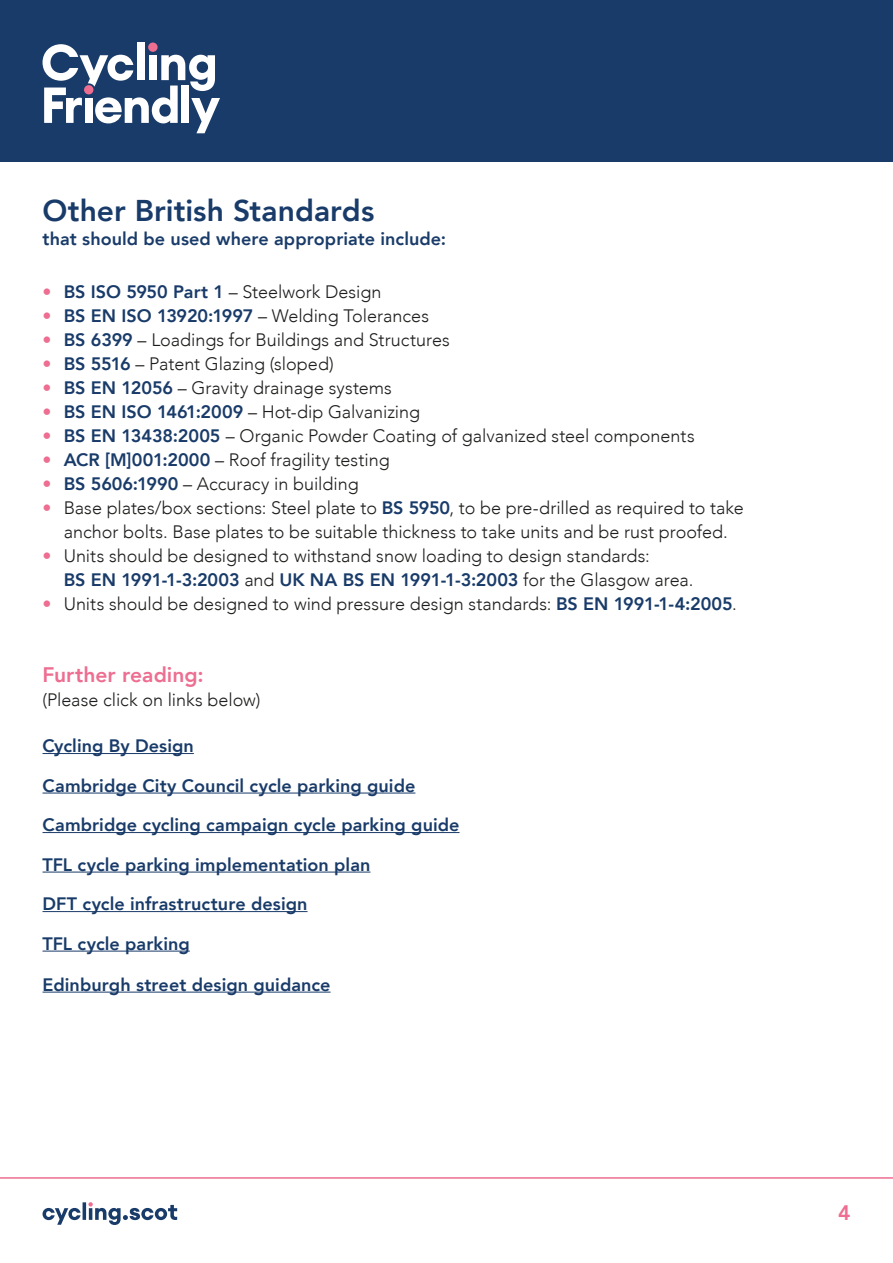
<style>
.page{position:relative;width:893px;height:1263px;background:#fff}
.page>*{position:absolute;margin:0;border:0;box-sizing:border-box;transform-origin:0 0}
.t1{font:800 30px "Avenir";color:#193b69}
.t2{font:800 21px "Avenir";letter-spacing:.005em;color:#ed6e91}
.t3{font:300 18px/24px "Avenir";color:#1d1d1b;text-align:center}
.t4{font:800 18px/39.5px "Avenir";letter-spacing:.005em;color:#193b69}
.s1{font-weight:800;color:#ed6e91}
.s2{font-weight:800;color:#193b69}
</style>
<div class="page">
<div style="left:0;top:0;width:893px;height:162px;background:#193b69"></div>
<div style="left:148px;top:43px;width:10px;height:9px;background:#ed6e91;border-radius:50%"></div>
<div style="left:137px;top:43px;width:7px;height:37px;background:#fff"></div>
<svg style="left:43px;top:44px;width:177px;height:89px"></svg>
<div style="left:84px;top:85px;width:9px;height:9px;background:#ed6e91;border-radius:50%"></div>
<svg style="left:43px;top:1202px;width:134px;height:23px"></svg>
<hr style="left:0;top:1177px;width:893px;height:2px;background:#ed6e91">
<hr style="left:43px;top:753px;width:151px;height:1px;background:#193b69">
<hr style="left:43px;top:792px;width:372px;height:1px;background:#193b69">
<hr style="left:43px;top:832px;width:417px;height:1px;background:#193b69">
<hr style="left:43px;top:872px;width:327px;height:1px;background:#193b69">
<hr style="left:43px;top:911px;width:264px;height:1px;background:#193b69">
<hr style="left:43px;top:951px;width:147px;height:1px;background:#193b69">
<hr style="left:43px;top:992px;width:288px;height:1px;background:#193b69">
<h1 class="t1" style="left:43px;top:188px;width:333px">Other British Standards</h1>
<p class="t4" style="left:43px;top:219px;width:405px">that should be used where appropriate include:</p>
<p class="t3" style="left:43px;top:279px;width:340px"><span class="s1">•</span> <span class="s2">BS ISO 5950 Part 1</span> – Steelwork Design</p>
<p class="t3" style="left:43px;top:303px;width:388px"><span class="s1">•</span> <span class="s2">BS EN ISO 13920:1997</span> – Welding Tolerances</p>
<p class="t3" style="left:43px;top:327px;width:409px"><span class="s1">•</span> <span class="s2">BS 6399</span> – Loadings for Buildings and Structures</p>
<p class="t3" style="left:43px;top:351px;width:293px"><span class="s1">•</span> <span class="s2">BS 5516</span> – Patent Glazing (sloped)</p>
<p class="t3" style="left:43px;top:375px;width:351px"><span class="s1">•</span> <span class="s2">BS EN 12056</span> – Gravity drainage systems</p>
<p class="t3" style="left:43px;top:399px;width:379px"><span class="s1">•</span> <span class="s2">BS EN ISO 1461:2009</span> – Hot-dip Galvanizing</p>
<p class="t3" style="left:43px;top:423px;width:654px"><span class="s1">•</span> <span class="s2">BS EN 13438:2005</span> – Organic Powder Coating of galvanized steel components</p>
<p class="t3" style="left:43px;top:447px;width:349px"><span class="s1">•</span> <span class="s2">ACR [M]001:2000</span> – Roof fragility testing</p>
<p class="t3" style="left:43px;top:471px;width:318px"><span class="s1">•</span> <span class="s2">BS 5606:1990</span> – Accuracy in building</p>
<p class="t3" style="left:43px;top:495px;width:703px"><span class="s1">•</span> Base plates/box sections: Steel plate to <span class="s2">BS 5950</span>, to be pre-drilled as required to take anchor bolts. Base plates to be suitable thickness to take units and be rust proofed.</p>
<p class="t3" style="left:64px;top:543px;width:631px;text-align:left;text-indent:-21px"><span class="s1">•</span> Units should be designed to withstand snow loading to design standards:<br><span class="s2">BS EN 1991-1-3:2003</span> and <span class="s2">UK NA BS EN 1991-1-3:2003</span> for the Glasgow area.</p>
<p class="t3" style="left:43px;top:591px;width:696px"><span class="s1">•</span> Units should be designed to wind pressure design standards: <span class="s2">BS EN 1991-1-4:2005</span>.</p>
<p class="t2" style="left:43px;top:658px;width:163px">Further reading:</p>
<p class="t3" style="left:43px;top:687px;width:219px">(Please click on links below)</p>
<p class="t4" style="left:43px;top:726px;width:419px">Cycling By Design<br>Cambridge City Council cycle parking guide Cambridge cycling campaign cycle parking guide TFL cycle parking implementation plan<br>DFT cycle infrastructure design<br>TFL cycle parking</p>
<p class="t4" style="left:43px;top:965px;width:290px">Edinburgh street design guidance</p>
<p class="t2" style="left:838px;top:1197px;width:14px">4</p>
</div>
